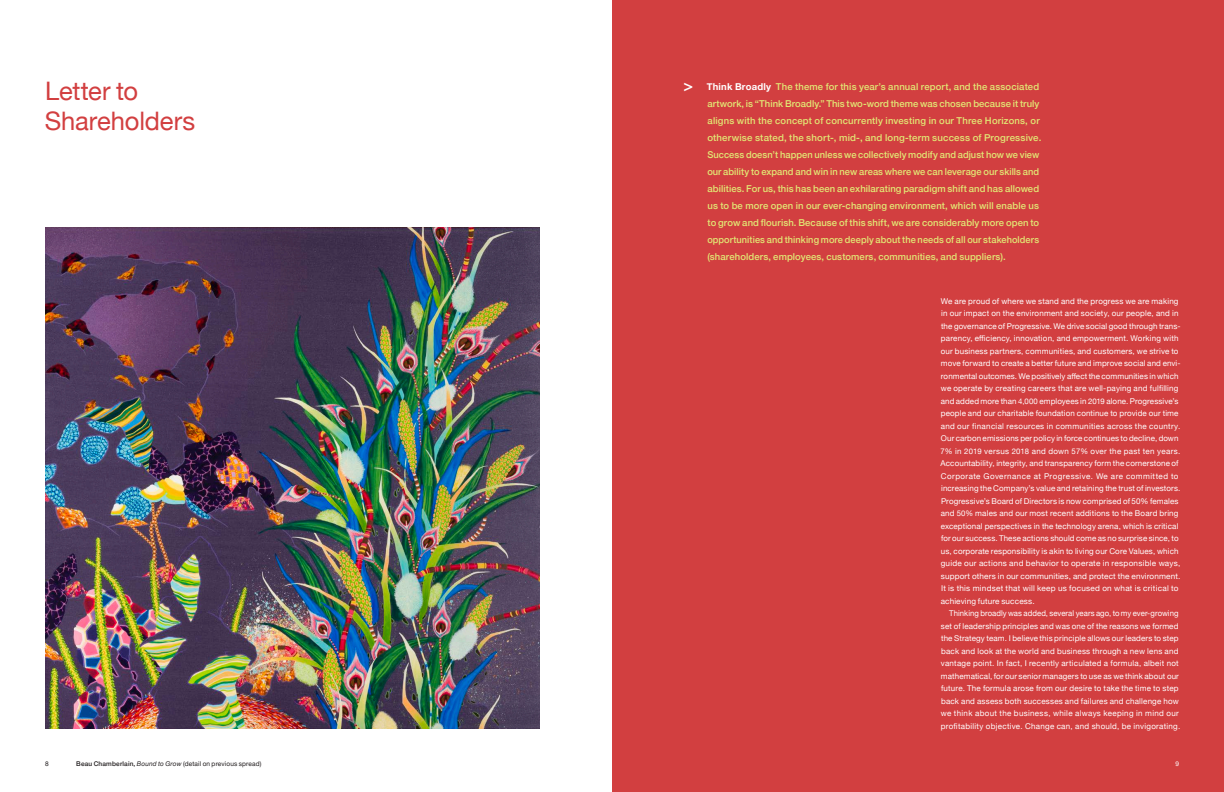
<style>
.page{position:relative;width:1224px;height:792px;background:#fff}
.page>*{position:absolute;margin:0;border:0;box-sizing:border-box;transform-origin:0 0}
._2019_Level_1_Heads{font:25.5px/30px "Helvetica Neue";letter-spacing:-.005em;color:#d23f40}
.t1{font:500 16px "Helvetica Neue";color:#fff}
._2019_Intros{font:500 9.5px/17px "Helvetica Neue";letter-spacing:.01em;color:#e2e774}
._2019_Text{font:8px/12.5px "Helvetica Neue";letter-spacing:.02em;color:#fff}
._2019_Credits{font:6.5px "Helvetica Neue";letter-spacing:.02em;color:#231f20}
._2019_Text-2{font:6.5px "Helvetica Neue";color:#fff}
.s1{font-weight:700;color:#fff}
.s2{font-weight:500}
.s3{font-style:italic}
.s4{font-size:7.8px}
</style>
<div class="page">
<div style="left:612px;top:0;width:612px;height:792px;background:#d23f40"></div>
<img style="left:45px;top:228px;width:495px;height:501px">
<p class="_2019_Level_1_Heads" style="left:45px;top:77px;width:152px">Letter to<br>Shareholders</p>
<p class="_2019_Intros" style="left:707px;top:78px;width:336px"><span class="s1">Think Broadly</span> The theme for this year’s annual report, and the associated artwork, is “Think Broadly.” This two-word theme was chosen because it truly aligns with the concept of concurrently investing in our Three Horizons, or otherwise stated, the short-, mid-, and long-term success of Progressive.<br>Success doesn’t happen unless we collectively modify and adjust how we view our ability to expand and win in new areas where we can leverage our skills and abilities. For us, this has been an exhilarating paradigm shift and has allowed us to be more open in our ever-changing environment, which will enable us to grow and flourish. Because of this shift, we are considerably more open to opportunities and thinking more deeply about the needs of all our stakeholders (shareholders, employees, customers, communities, and suppliers).</p>
<p class="t1" style="left:693px;top:101px;width:11px;rotate:-180deg">&lt;</p>
<p class="_2019_Credits" style="left:45px;top:759px;width:5px">8</p>
<p class="_2019_Credits" style="left:76px;top:759px;width:187px"><span class="s2">Beau Chamberlain,</span> <span class="s3">Bound to Grow</span> (detail on previous spread)</p>
<p class="_2019_Text" style="left:940px;top:295px;width:242px">We are proud of where we stand and the progress we are making in our impact on the environment and society, our people, and in the governance of Progressive. We drive social good through trans&shy;parency, efficiency, innovation, and empowerment. Working with our business partners, communities, and customers, we strive to move forward to create a better future and improve social and envi&shy;ronmental outcomes. We positively affect the communities in which we operate by creating careers that are well-paying and fulfilling and added more than <span class="s4">4,000</span> employees in <span class="s4">2019</span> alone. Progressive’s people and our charitable foundation continue to provide our time and our financial resources in communities across the country.<br>Our carbon emissions per policy in force continues to decline, down <span class="s4">7%</span> in <span class="s4">2019</span> versus <span class="s4">2018</span> and down <span class="s4">57%</span> over the past ten years.<br>Accountability, integrity, and transparency form the cornerstone of Corporate Governance at Progressive. We are committed to increasing the Company’s value and retaining the trust of investors.<br>Progressive’s Board of Directors is now comprised of 50% females and <span class="s4">50%</span> males and our most recent additions to the Board bring exceptional perspectives in the technology arena, which is critical for our success. These actions should come as no surprise since, to us, corporate responsibility is akin to living our Core Values, which guide our actions and behavior to operate in responsible ways, support others in our communities, and protect the environment.<br>It is this mindset that will keep us focused on what is critical to achieving future success.</p>
<p class="_2019_Text" style="left:941px;top:607px;width:241px;text-indent:8px">Thinking broadly was added, several years ago, to my ever-growing set of leadership principles and was one of the reasons we formed the Strategy team. I believe this principle allows our leaders to step back and look at the world and business through a new lens and vantage point. In fact, I recently articulated a formula, albeit not mathematical, for our senior managers to use as we think about our future. The formula arose from our desire to take the time to step back and assess both successes and failures and challenge how we think about the business, while always keeping in mind our profitability objective. Change can, and should, be invigorating.</p>
<p class="_2019_Text-2" style="left:1175px;top:759px;width:5px">9</p>
</div>
